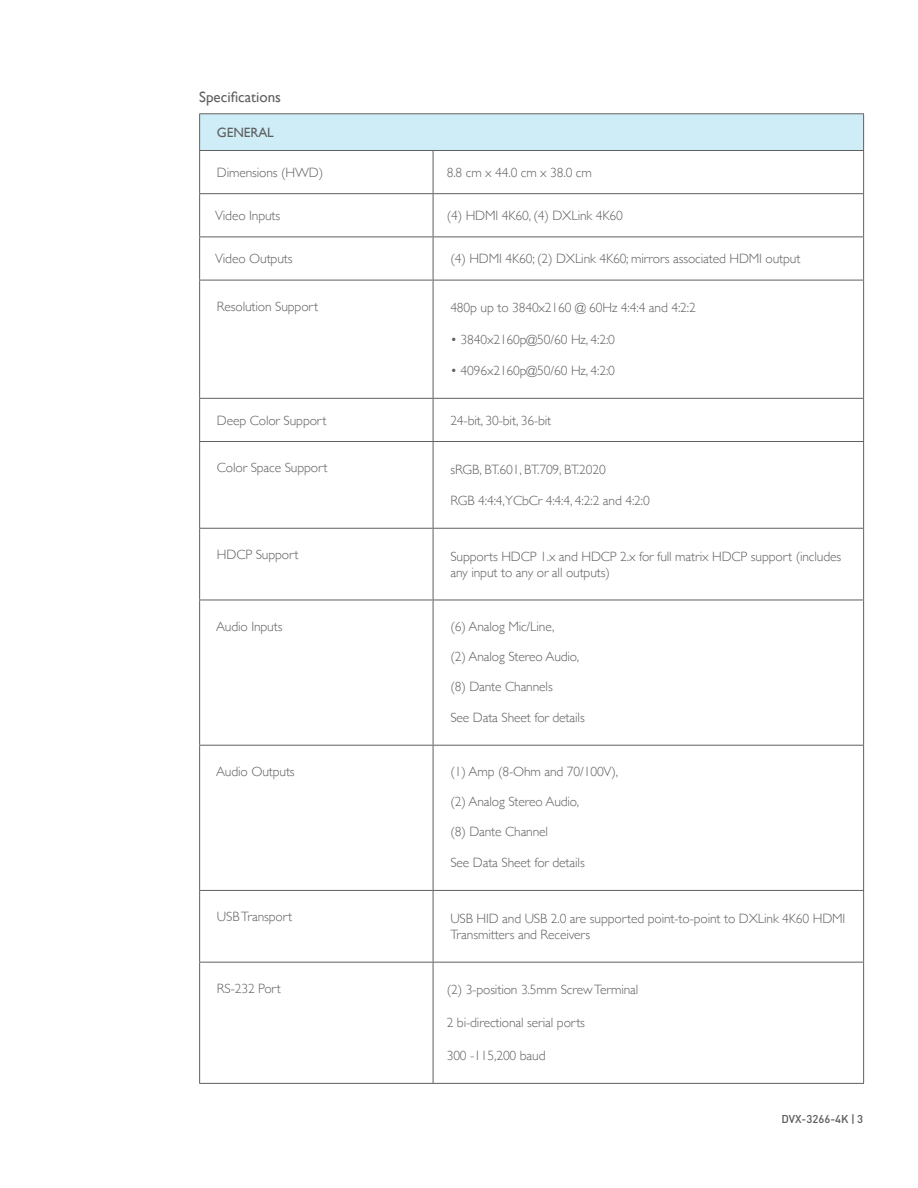
<style>
.page{position:relative;width:918px;height:1188px;background:#fff}
.page>*{position:absolute;margin:0;border:0;box-sizing:border-box;transform-origin:0 0}
.t1{font:15px "Gill Sans";color:#5f605f}
.TC-Table_Copy{font:300 13.5px/16.5px "Gill Sans";letter-spacing:-.01em;color:#5f605f}
.TC-Table_Copy-2{font:13.5px "Gill Sans";letter-spacing:-.01em;color:#5f605f}
.t2{font:500 11.25px "DIN";color:#5a5a5a}
.s1{color:#595a59}
</style>
<div class="page">
<div style="left:200px;top:114px;width:664px;height:36px;background:#cfedf7"></div>
<hr style="left:199px;top:113px;width:234px;height:1px;background:#5f605f">
<hr style="left:199px;top:114px;width:1px;height:36px;background:#5f605f">
<hr style="left:433px;top:113px;width:431px;height:1px;background:#5f605f">
<hr style="left:863px;top:114px;width:1px;height:36px;background:#5f605f">
<hr style="left:199px;top:150px;width:234px;height:1px;background:#5f605f">
<hr style="left:433px;top:150px;width:431px;height:1px;background:#5f605f">
<hr style="left:863px;top:151px;width:1px;height:42px;background:#5f605f">
<hr style="left:863px;top:194px;width:1px;height:43px;background:#5f605f">
<hr style="left:863px;top:237px;width:1px;height:43px;background:#5f605f">
<hr style="left:863px;top:280px;width:1px;height:118px;background:#5f605f">
<hr style="left:863px;top:399px;width:1px;height:42px;background:#5f605f">
<hr style="left:863px;top:442px;width:1px;height:86px;background:#5f605f">
<hr style="left:863px;top:529px;width:1px;height:71px;background:#5f605f">
<hr style="left:863px;top:600px;width:1px;height:145px;background:#5f605f">
<hr style="left:863px;top:746px;width:1px;height:144px;background:#5f605f">
<hr style="left:863px;top:891px;width:1px;height:71px;background:#5f605f">
<hr style="left:863px;top:963px;width:1px;height:120px;background:#5f605f">
<hr style="left:199px;top:151px;width:1px;height:42px;background:#5f605f">
<hr style="left:433px;top:151px;width:1px;height:42px;background:#5f605f">
<hr style="left:199px;top:194px;width:1px;height:43px;background:#5f605f">
<hr style="left:433px;top:194px;width:1px;height:43px;background:#5f605f">
<hr style="left:199px;top:237px;width:1px;height:43px;background:#5f605f">
<hr style="left:433px;top:237px;width:1px;height:43px;background:#5f605f">
<hr style="left:199px;top:280px;width:1px;height:118px;background:#5f605f">
<hr style="left:433px;top:280px;width:1px;height:118px;background:#5f605f">
<hr style="left:199px;top:399px;width:1px;height:42px;background:#5f605f">
<hr style="left:433px;top:399px;width:1px;height:42px;background:#5f605f">
<hr style="left:199px;top:442px;width:1px;height:86px;background:#5f605f">
<hr style="left:433px;top:442px;width:1px;height:86px;background:#5f605f">
<hr style="left:199px;top:529px;width:1px;height:71px;background:#5f605f">
<hr style="left:433px;top:529px;width:1px;height:71px;background:#5f605f">
<hr style="left:199px;top:600px;width:1px;height:145px;background:#5f605f">
<hr style="left:433px;top:600px;width:1px;height:145px;background:#5f605f">
<hr style="left:199px;top:746px;width:1px;height:144px;background:#5f605f">
<hr style="left:433px;top:746px;width:1px;height:144px;background:#5f605f">
<hr style="left:199px;top:891px;width:1px;height:71px;background:#5f605f">
<hr style="left:433px;top:891px;width:1px;height:71px;background:#5f605f">
<hr style="left:199px;top:963px;width:1px;height:120px;background:#5f605f">
<hr style="left:433px;top:963px;width:1px;height:120px;background:#5f605f">
<hr style="left:199px;top:193px;width:234px;height:1px;background:#5f605f">
<hr style="left:199px;top:237px;width:234px;height:1px;background:#5f605f">
<hr style="left:199px;top:280px;width:234px;height:1px;background:#5f605f">
<hr style="left:199px;top:398px;width:234px;height:1px;background:#5f605f">
<hr style="left:199px;top:441px;width:234px;height:1px;background:#5f605f">
<hr style="left:199px;top:528px;width:234px;height:1px;background:#5f605f">
<hr style="left:199px;top:600px;width:234px;height:1px;background:#5f605f">
<hr style="left:199px;top:745px;width:234px;height:1px;background:#5f605f">
<hr style="left:199px;top:890px;width:234px;height:1px;background:#5f605f">
<hr style="left:199px;top:962px;width:234px;height:1px;background:#5f605f">
<hr style="left:199px;top:1083px;width:234px;height:1px;background:#5f605f">
<hr style="left:433px;top:193px;width:431px;height:1px;background:#5f605f">
<hr style="left:433px;top:237px;width:431px;height:1px;background:#5f605f">
<hr style="left:433px;top:280px;width:431px;height:1px;background:#5f605f">
<hr style="left:433px;top:398px;width:431px;height:1px;background:#5f605f">
<hr style="left:433px;top:441px;width:431px;height:1px;background:#5f605f">
<hr style="left:433px;top:528px;width:431px;height:1px;background:#5f605f">
<hr style="left:433px;top:600px;width:431px;height:1px;background:#5f605f">
<hr style="left:433px;top:745px;width:431px;height:1px;background:#5f605f">
<hr style="left:433px;top:890px;width:431px;height:1px;background:#5f605f">
<hr style="left:433px;top:962px;width:431px;height:1px;background:#5f605f">
<hr style="left:433px;top:1083px;width:431px;height:1px;background:#5f605f">
<p class="t1" style="left:199px;top:88px;width:83px">Specifications</p>
<p class="TC-Table_Copy-2" style="left:217px;top:124px;width:58px">GENERAL</p>
<p class="TC-Table_Copy" style="left:217px;top:163px;width:108px">Dimensions (HWD)</p>
<p class="TC-Table_Copy" style="left:447px;top:163px;width:147px">8.8 cm x 44.0 cm x 38.0 cm</p>
<p class="TC-Table_Copy" style="left:215px;top:207px;width:67px">Video Inputs</p>
<p class="TC-Table_Copy" style="left:447px;top:207px;width:178px">(4) HDMI 4K60, (4) DXLink 4K60</p>
<p class="TC-Table_Copy" style="left:215px;top:250px;width:79px">Video Outputs</p>
<p class="TC-Table_Copy" style="left:450px;top:250px;width:352px">(4) HDMI 4K60; (2) DXLink 4K60; mirrors associated HDMI output</p>
<p class="TC-Table_Copy" style="left:217px;top:298px;width:103px">Resolution Support</p>
<p class="TC-Table_Copy" style="left:450px;top:299px;width:247px">480p up to 3840x2160 @ 60Hz 4:4:4 and 4:2:2</p>
<p class="TC-Table_Copy" style="left:450px;top:331px;width:166px">• 3840x2160p@50/60 Hz, 4:2:0</p>
<p class="TC-Table_Copy" style="left:450px;top:362px;width:166px">• 4096x2160p@50/60 Hz, 4:2:0</p>
<p class="TC-Table_Copy" style="left:217px;top:411px;width:111px">Deep Color Support</p>
<p class="TC-Table_Copy" style="left:450px;top:411px;width:102px">24-bit, 30-bit, 36-bit</p>
<p class="TC-Table_Copy" style="left:217px;top:459px;width:112px">Color Space Support</p>
<p class="TC-Table_Copy" style="left:450px;top:461px;width:157px">sRGB, BT.601, BT.709, BT.2020</p>
<p class="TC-Table_Copy" style="left:450px;top:492px;width:201px">RGB 4:4:4,YCbCr 4:4:4, 4:2:2 and 4:2:0</p>
<p class="TC-Table_Copy" style="left:217px;top:546px;width:83px">HDCP Support</p>
<p class="TC-Table_Copy" style="left:450px;top:547px;width:392px">Supports HDCP 1.x and HDCP 2.x for full matrix HDCP support (includes any input to any or all outputs)</p>
<p class="TC-Table_Copy" style="left:216px;top:617px;width:68px">Audio Inputs</p>
<p class="TC-Table_Copy" style="left:450px;top:617px;width:106px">(6) Analog Mic/Line,</p>
<p class="TC-Table_Copy" style="left:450px;top:647px;width:130px">(2) Analog Stereo Audio,</p>
<p class="TC-Table_Copy" style="left:450px;top:677px;width:104px">(8) Dante Channels</p>
<p class="TC-Table_Copy" style="left:450px;top:709px;width:136px">See Data Sheet for details</p>
<p class="TC-Table_Copy" style="left:216px;top:763px;width:80px">Audio Outputs</p>
<p class="TC-Table_Copy" style="left:450px;top:763px;width:169px">(1) Amp (8-Ohm and 70/100V),</p>
<p class="TC-Table_Copy" style="left:450px;top:793px;width:130px">(2) Analog Stereo Audio,</p>
<p class="TC-Table_Copy" style="left:450px;top:823px;width:99px">(8) Dante Channel</p>
<p class="TC-Table_Copy" style="left:450px;top:854px;width:136px">See Data Sheet for details</p>
<p class="TC-Table_Copy" style="left:217px;top:908px;width:77px">USB Transport</p>
<p class="TC-Table_Copy" style="left:450px;top:909px;width:397px">USB HID and USB 2.0 are supported point-to-point to DXLink 4K60 HDMI<br>Transmitters and Receivers</p>
<p class="TC-Table_Copy" style="left:217px;top:980px;width:66px">RS-232 Port</p>
<p class="TC-Table_Copy" style="left:447px;top:981px;width:193px">(2) 3-position 3.5mm Screw Terminal</p>
<p class="TC-Table_Copy" style="left:447px;top:1014px;width:140px">2 bi-directional serial ports</p>
<p class="TC-Table_Copy" style="left:447px;top:1047px;width:100px">300 -115,200 baud</p>
<p class="t2" style="left:781px;top:1112px;width:83px">DVX-3266-4K | <span class="s1">3</span></p>
</div>
